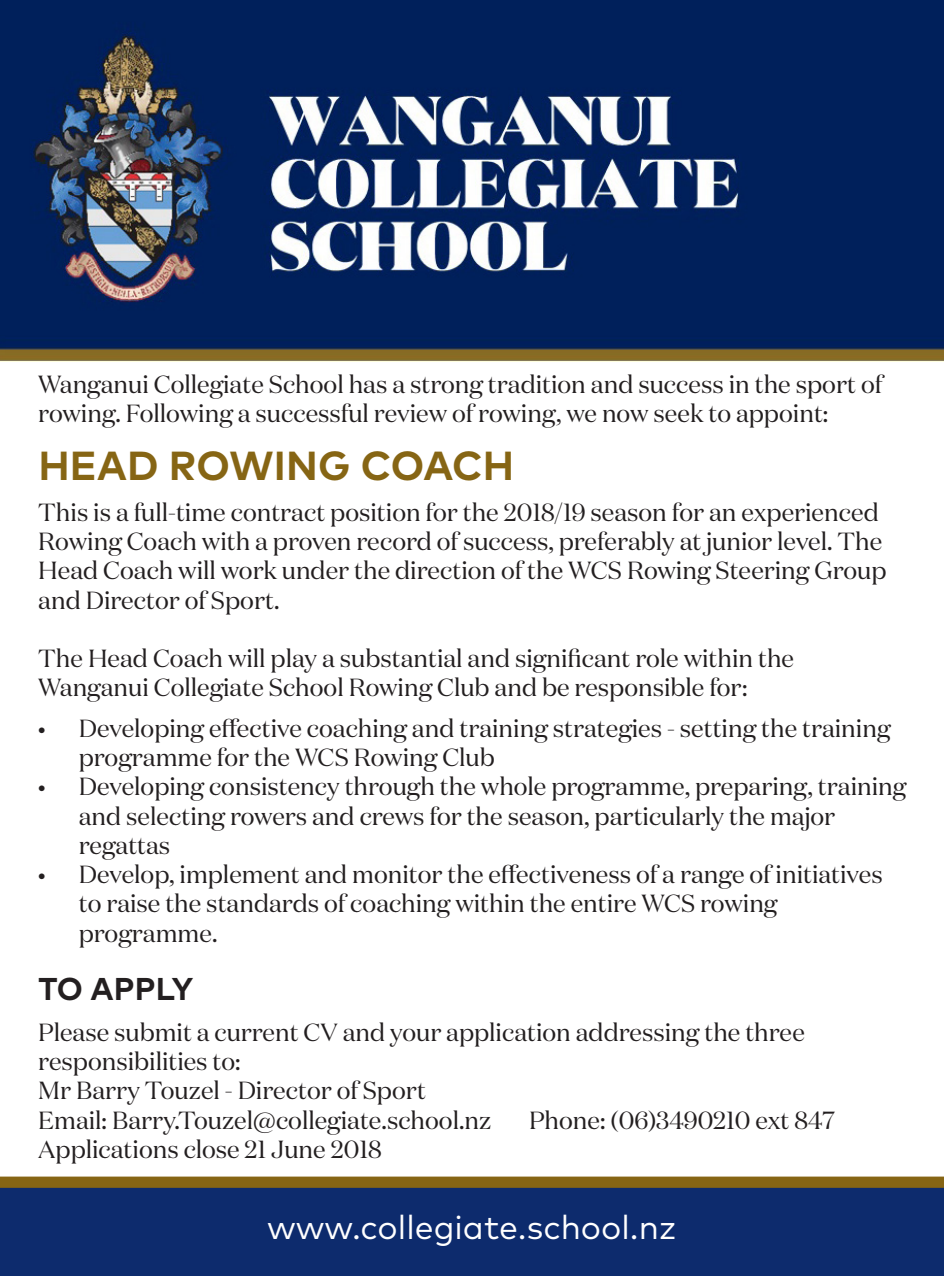
<style>
.page{position:relative;width:944px;height:1276px;background:#fff}
.page>*{position:absolute;margin:0;border:0;box-sizing:border-box;transform-origin:0 0}
.t1{font:700 40.5px "Mark OT";letter-spacing:.005em;color:#866514}
.t2{font:33.75px "Mark OT";color:#fff}
.t3{font:700 31.5px "Mark OT";letter-spacing:.005em;color:#231f20}
.t4{font:24.75px/29.2px "Domaine Display";color:#231f20}
</style>
<div class="page">
<div style="left:0;top:1182px;width:944px;height:94px;background:#0d2b6d"></div>
<div style="left:0;top:1176px;width:944px;height:11px;background:#866514"></div>
<img style="left:0;top:0;width:944px;height:362px">
<p class="t4" style="left:38px;top:369px;width:845px">Wanganui Collegiate School has a strong tradition and success in the sport of rowing. Following a successful review of rowing, we now seek to appoint:</p>
<p class="t1" style="left:38px;top:440px;width:477px">HEAD ROWING COACH</p>
<p class="t4" style="left:38px;top:497px;width:850px">This is a full-time contract position for the 2018/19 season for an experienced Rowing Coach with a proven record of success, preferably at junior level. The Head Coach will work under the direction of the WCS Rowing Steering Group and Director of Sport.</p>
<p class="t4" style="left:38px;top:643px;width:757px">The Head Coach will play a substantial and significant role within the<br>Wanganui Collegiate School Rowing Club and be responsible for:</p>
<p class="t4" style="left:79px;top:713px;width:813px;text-indent:-40px">• Developing effective coaching and training strategies - setting the training programme for the WCS Rowing Club</p>
<p class="t4" style="left:79px;top:772px;width:829px;text-indent:-40px">• Developing consistency through the whole programme, preparing, training and selecting rowers and crews for the season, particularly the major regattas</p>
<p class="t4" style="left:79px;top:859px;width:805px;text-indent:-40px">• Develop, implement and monitor the effectiveness of a range of initiatives to raise the standards of coaching within the entire WCS rowing programme.</p>
<p class="t3" style="left:38px;top:968px;width:156px">TO APPLY</p>
<p class="t4" style="left:38px;top:1017px;width:768px">Please submit a current CV and your application addressing the three responsibilities to:</p>
<p class="t4" style="left:38px;top:1075px;width:455px">Mr Barry Touzel - Director of Sport<br>Email: Barry.Touzel@collegiate.school.nz</p>
<p class="t4" style="left:529px;top:1105px;width:307px">Phone: (06)3490210 ext 847</p>
<p class="t4" style="left:38px;top:1134px;width:345px">Applications close 21 June 2018</p>
<p class="t2" style="left:267px;top:1206px;width:411px">www.collegiate.school.nz</p>
</div>
